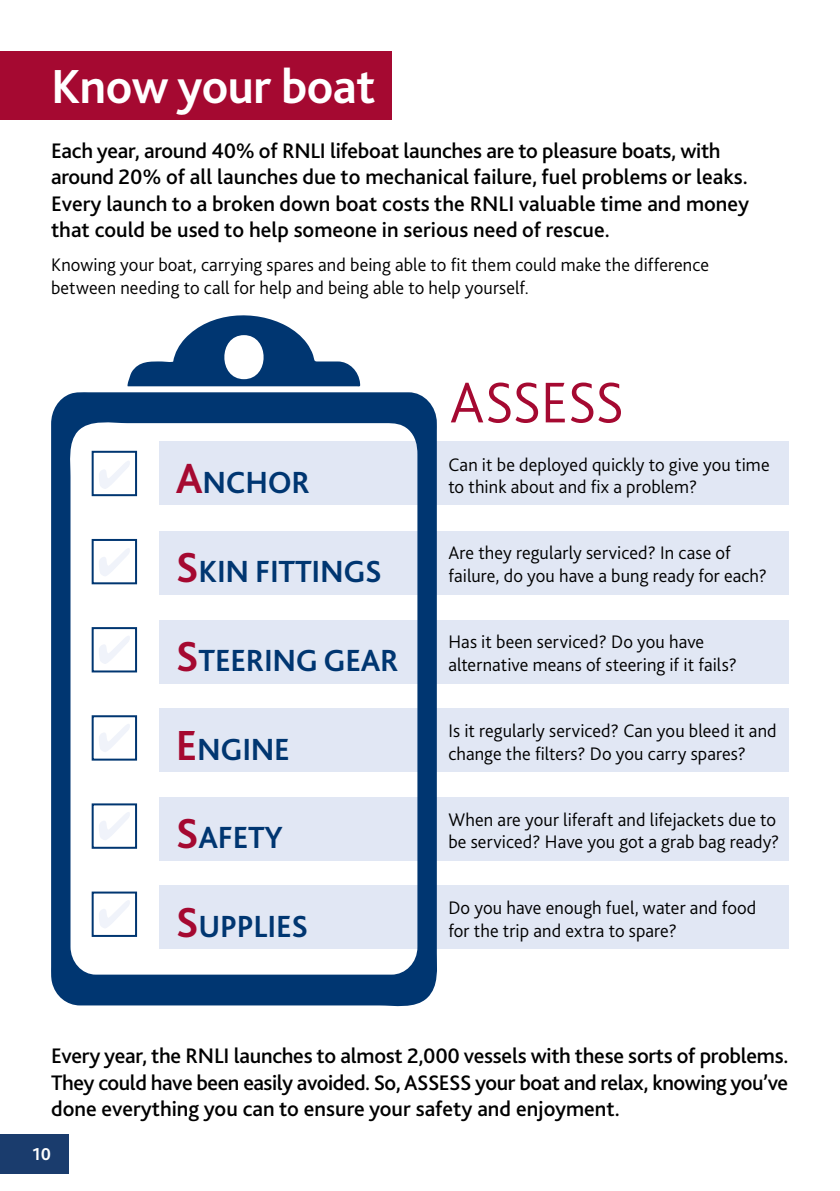
<style>
.page{position:relative;width:840px;height:1191px;background:#fff}
.page>*{position:absolute;margin:0;border:0;box-sizing:border-box;transform-origin:0 0}
.t1{font:300 60px "Bliss 2";letter-spacing:-.01em;color:#a50931}
.t2{font:700 50px "Bliss 2";letter-spacing:-.01em;color:#fff}
.t3{font:700 32px "Bliss 2";letter-spacing:-.01em;color:#003671}
.t4{font:500 22px/26.4px "Bliss 2";color:#000}
.t5{font:300 19px/22.8px "Bliss 2";letter-spacing:.005em;color:#000}
.t6{font:700 18px "Bliss 2";color:#fff}
.s1{font-size:44px;color:#a50931}
</style>
<div class="page">
<div style="left:0;top:51px;width:391px;height:68px;background:#a50931"></div>
<div style="left:159px;top:442px;width:629px;height:63px;background:#e1e7f4"></div>
<div style="left:159px;top:531px;width:629px;height:64px;background:#e1e7f4"></div>
<div style="left:159px;top:620px;width:629px;height:63px;background:#e1e7f4"></div>
<div style="left:159px;top:708px;width:629px;height:63px;background:#e1e7f4"></div>
<div style="left:159px;top:797px;width:629px;height:63px;background:#e1e7f4"></div>
<div style="left:159px;top:885px;width:629px;height:64px;background:#e1e7f4"></div>
<svg style="left:51px;top:392px;width:388px;height:615px"></svg>
<svg style="left:127px;top:315px;width:233px;height:72px"></svg>
<div style="left:92px;top:451px;width:45px;height:45px;border:2px solid #003671"></div>
<div style="left:92px;top:539px;width:45px;height:45px;border:2px solid #003671"></div>
<div style="left:92px;top:627px;width:45px;height:45px;border:2px solid #003671"></div>
<div style="left:92px;top:715px;width:45px;height:45px;border:2px solid #003671"></div>
<div style="left:92px;top:803px;width:45px;height:45px;border:2px solid #003671"></div>
<div style="left:92px;top:891px;width:45px;height:46px;border:2px solid #003671"></div>
<svg style="left:99px;top:460px;width:31px;height:29px"></svg>
<svg style="left:99px;top:548px;width:31px;height:28px"></svg>
<svg style="left:99px;top:635px;width:31px;height:29px"></svg>
<svg style="left:99px;top:723px;width:31px;height:29px"></svg>
<svg style="left:99px;top:812px;width:31px;height:28px"></svg>
<svg style="left:99px;top:900px;width:31px;height:28px"></svg>
<div style="left:0;top:1134px;width:68px;height:40px;background:#1a3c6d"></div>
<h2 class="t2" style="left:51px;top:56px;width:325px">Know your boat</h2>
<p class="t4" style="left:51px;top:137px;width:699px">Each year, around 40% of RNLI lifeboat launches are to pleasure boats, with around 20% of all launches due to mechanical failure, fuel problems or leaks.<br>Every launch to a broken down boat costs the RNLI valuable time and money that could be used to help someone in serious need of rescue.</p>
<p class="t5" style="left:51px;top:253px;width:659px">Knowing your boat, carrying spares and being able to fit them could make the difference between needing to call for help and being able to help yourself.</p>
<h3 class="t3" style="left:176px;top:463px;width:135px"><span class="s1">A</span>NCHOR</h3>
<h3 class="t3" style="left:176px;top:551px;width:207px"><span class="s1">S</span>KIN FITTINGS</h3>
<h3 class="t3" style="left:176px;top:640px;width:224px"><span class="s1">S</span>TEERING GEAR</h3>
<h3 class="t3" style="left:176px;top:729px;width:115px"><span class="s1">E</span>NGINE</h3>
<h3 class="t3" style="left:176px;top:817px;width:108px"><span class="s1">S</span>AFETY</h3>
<h3 class="t3" style="left:176px;top:906px;width:134px"><span class="s1">S</span>UPPLIES</h3>
<h1 class="t1" style="left:449px;top:365px;width:176px">ASSESS</h1>
<p class="t5" style="left:448px;top:453px;width:322px">Can it be deployed quickly to give you time to think about and fix a problem?</p>
<p class="t5" style="left:448px;top:541px;width:320px">Are they regularly serviced? In case of failure, do you have a bung ready for each?</p>
<p class="t5" style="left:448px;top:630px;width:290px">Has it been serviced? Do you have alternative means of steering if it fails?</p>
<p class="t5" style="left:448px;top:719px;width:330px">Is it regularly serviced? Can you bleed it and change the filters? Do you carry spares?</p>
<p class="t5" style="left:448px;top:808px;width:332px">When are your liferaft and lifejackets due to be serviced? Have you got a grab bag ready?</p>
<p class="t5" style="left:448px;top:896px;width:309px">Do you have enough fuel, water and food for the trip and extra to spare?</p>
<p class="t4" style="left:51px;top:1042px;width:738px;text-align:justify">Every year, the RNLI launches to almost 2,000 vessels with these sorts of problems.<br>They could have been easily avoided. So, ASSESS your boat and relax, knowing you’ve done everything you can to ensure your safety and enjoyment.</p>
<p class="t6" style="left:33px;top:1143px;width:20px">10</p>
</div>
